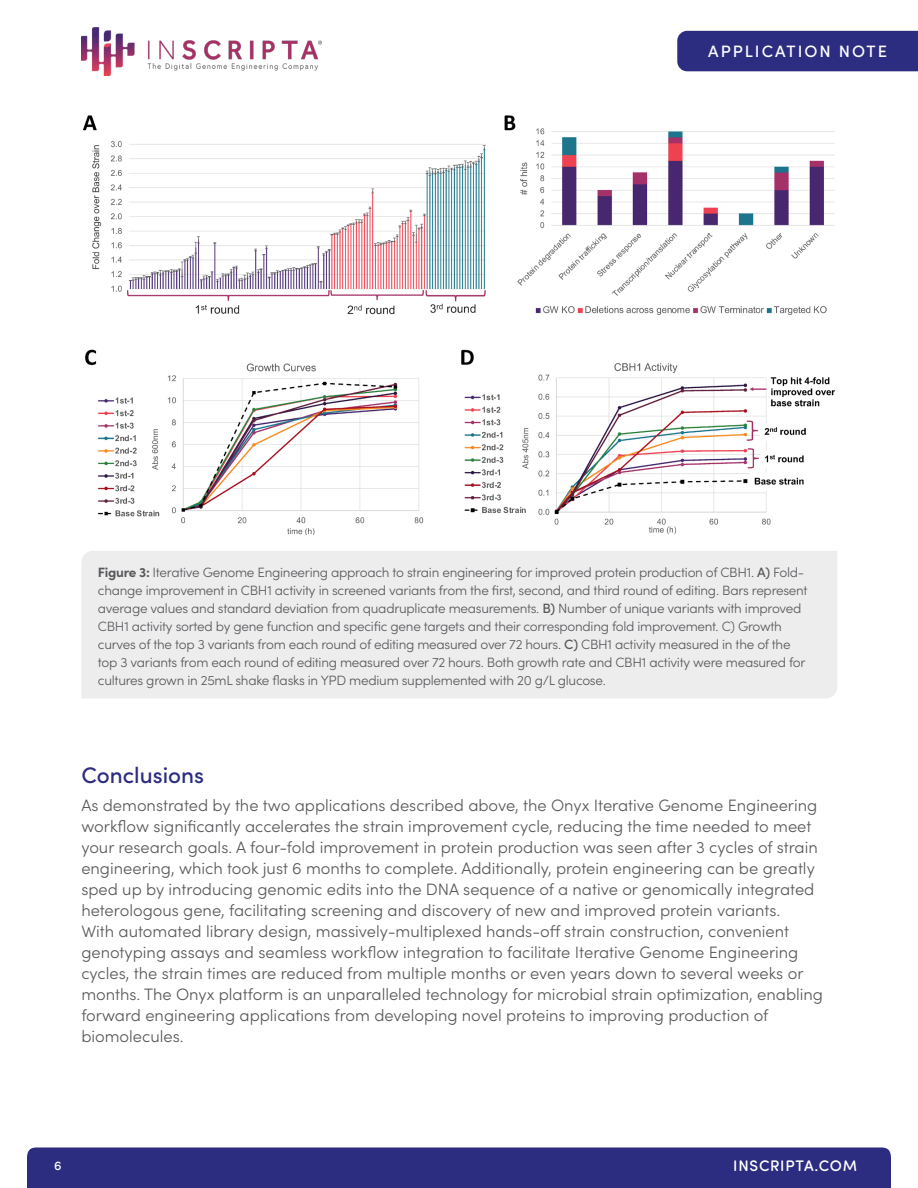
<style>
.page{position:relative;width:918px;height:1188px;background:#fff}
.page>*{position:absolute;margin:0;border:0;box-sizing:border-box;transform-origin:0 0}
.t1{font:500 22.5px "Sofia Pro";color:#2c2d80}
.t2{font:300 16.5px/21px "Sofia Pro";color:#57585a}
.t3{font:500 16.5px "Sofia Pro";letter-spacing:.12em;color:#fff}
.t4{font:500 15.3px "Sofia Pro Soft";letter-spacing:.05em;color:#fff}
.t5{font:300 13.5px/18px "Sofia Pro";letter-spacing:-.02em;color:#57585a}
.t6{font:500 12.75px "Sofia Pro";color:#fff}
.s1{font-weight:700}
.s2{font-weight:500}
</style>
<div class="page">
<div style="left:27px;top:1147px;width:864px;height:41px;background:#2c2d80"></div>
<img style="left:81px;top:28px;width:240px;height:48px">
<div style="left:677px;top:31px;width:241px;height:40px;background:#2c2d80"></div>
<img style="left:83px;top:115px;width:753px;height:420px">
<div style="left:81px;top:551px;width:756px;height:147px;background:#ededee"></div>
<p class="t3" style="left:708px;top:39px;width:180px">APPLICATION NOTE</p>
<p class="t5" style="left:98px;top:562px;width:711px"><span class="s1">Figure 3:</span> Iterative Genome Engineering approach to strain engineering for improved protein production of CBH1. <span class="s2">A)</span> Fold&shy;change improvement in CBH1 activity in screened variants from the first, second, and third round of editing. Bars represent average values and standard deviation from quadruplicate measurements. <span class="s2">B)</span> Number of unique variants with improved CBH1 activity sorted by gene function and specific gene targets and their corresponding fold improvement. C) Growth curves of the top 3 variants from each round of editing measured over 72 hours. <span class="s2">C)</span> CBH1 activity measured in the of the top 3 variants from each round of editing measured over 72 hours. Both growth rate and CBH1 activity were measured for cultures grown in 25mL shake flasks in YPD medium supplemented with 20 g/L glucose.</p>
<p class="t1" style="left:81px;top:759px;width:124px">Conclusions</p>
<p class="t2" style="left:81px;top:794px;width:743px">As demonstrated by the two applications described above, the Onyx Iterative Genome Engineering workflow significantly accelerates the strain improvement cycle, reducing the time needed to meet your research goals. A four-fold improvement in protein production was seen after 3 cycles of strain engineering, which took just 6 months to complete. Additionally, protein engineering can be greatly sped up by introducing genomic edits into the DNA sequence of a native or genomically integrated heterologous gene, facilitating screening and discovery of new and improved protein variants.<br>With automated library design, massively-multiplexed hands-off strain construction, convenient genotyping assays and seamless workflow integration to facilitate Iterative Genome Engineering cycles, the strain times are reduced from multiple months or even years down to several weeks or months. The Onyx platform is an unparalleled technology for microbial strain optimization, enabling forward engineering applications from developing novel proteins to improving production of biomolecules.</p>
<p class="t6" style="left:54px;top:1156px;width:9px">6</p>
<p class="t4" style="left:733px;top:1154px;width:125px">INSCRIPTA.COM</p>
</div>
